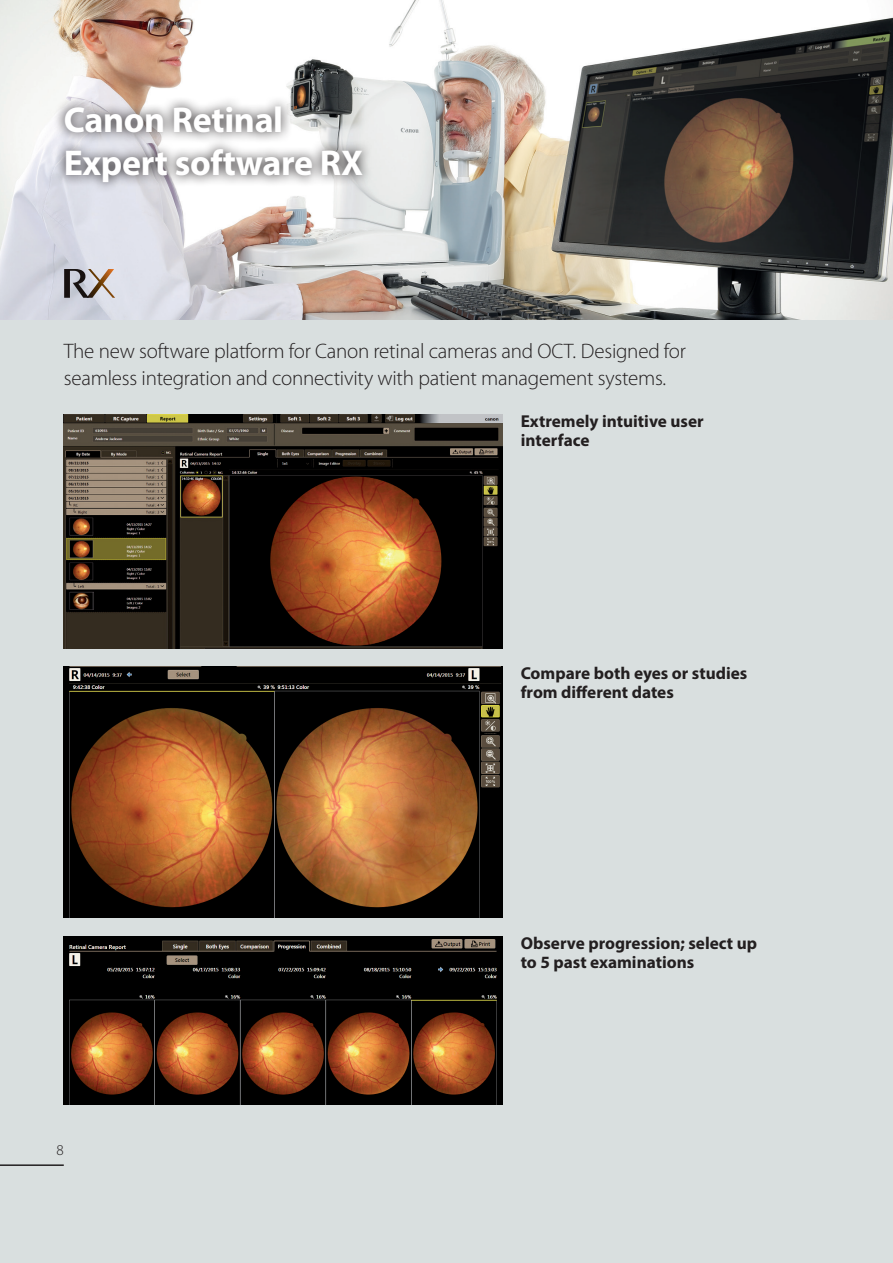
<style>
.page{position:relative;width:893px;height:1263px;background:#d9dfdf}
.page>*{position:absolute;margin:0;border:0;box-sizing:border-box;transform-origin:0 0}
.t1{font:700 36px "Myriad Pro";letter-spacing:-.01em;color:#fff}
.Kop_02{font:300 21px/27px "Myriad Pro";letter-spacing:-.01em;color:#231f20}
.t2{font:700 17.25px/18.8px "Myriad Pro";color:#231f20}
.t3{font:300 15px "Myriad Pro";color:#231f20}
</style>
<div class="page">
<hr style="left:0;top:1164px;width:64px;height:2px;background:#231f20">
<img style="left:0;top:0;width:893px;height:320px">
<svg style="left:54px;top:95px;width:319px;height:98px"></svg>
<svg style="left:64px;top:269px;width:51px;height:29px"></svg>
<img style="left:64px;top:667px;width:439px;height:251px">
<img style="left:64px;top:415px;width:439px;height:234px">
<img style="left:64px;top:937px;width:439px;height:168px">
<p class="t1" style="left:64px;top:96px;width:221px">Canon Retinal</p>
<p class="t1" style="left:64px;top:140px;width:301px">Expert software RX</p>
<p class="Kop_02" style="left:64px;top:338px;width:624px">The new software platform for Canon retinal cameras and OCT. Designed for seamless integration and connectivity with patient management systems.</p>
<p class="t2" style="left:521px;top:411px;width:185px">Extremely intuitive user</p>
<p class="t2" style="left:521px;top:430px;width:70px">interface</p>
<p class="t2" style="left:521px;top:663px;width:228px">Compare both eyes or studies from different dates</p>
<p class="t3" style="left:56px;top:1142px;width:9px">8</p>
<p class="t2" style="left:521px;top:933px;width:238px">Observe progression; select up to 5 past examinations</p>
</div>
